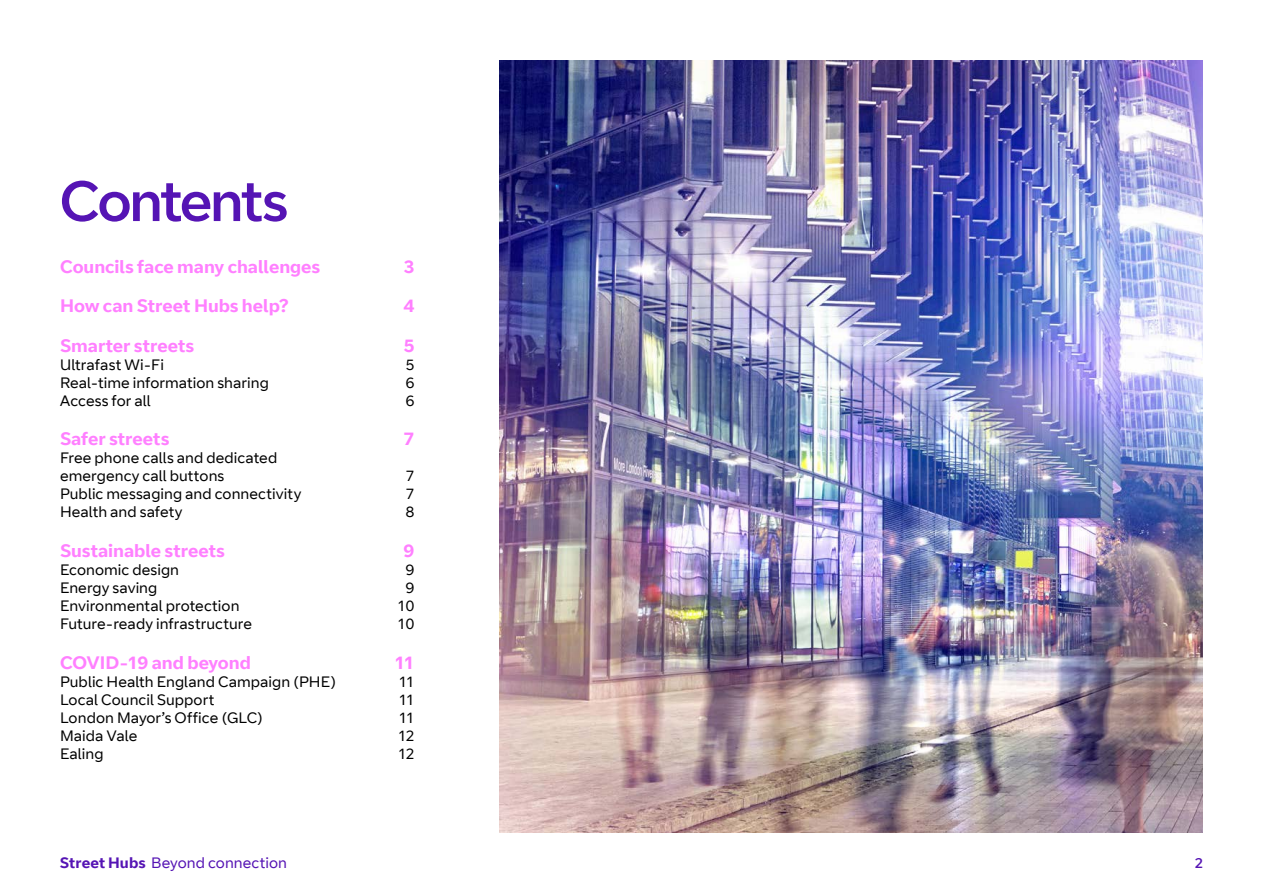
<style>
.page{position:relative;width:1263px;height:893px;background:#fff}
.page>*{position:absolute;margin:0;border:0;box-sizing:border-box;transform-origin:0 0}
.t1{font:57px "BT Curve Headline";letter-spacing:-.035em;color:#5514b4}
.t2{font:700 18px "BT Curve";color:#ff80ff}
.t3{font:15px/18px "BT Curve";letter-spacing:.005em;color:#000}
.t4{font:15px "BT Curve";letter-spacing:.005em;color:#5514b4}
.t5{font:14.25px "BT Curve Headline";color:#5514b4}
.s1{font-weight:700}
</style>
<div class="page">
<img style="left:500px;top:60px;width:703px;height:773px">
<h1 class="t1" style="left:60px;top:167px;width:230px">Contents</h1>
<p class="t2" style="left:60px;top:255px;width:262px">Councils face many challenges</p>
<p class="t2" style="left:404px;top:255px;width:12px">3</p>
<p class="t2" style="left:60px;top:295px;width:230px">How can Street Hubs help?</p>
<p class="t2" style="left:404px;top:295px;width:12px">4</p>
<p class="t2" style="left:60px;top:335px;width:136px">Smarter streets</p>
<p class="t2" style="left:404px;top:335px;width:12px">5</p>
<p class="t3" style="left:60px;top:356px;width:105px">Ultrafast Wi-Fi</p>
<p class="t3" style="left:405px;top:356px;width:11px">5</p>
<p class="t3" style="left:60px;top:374px;width:210px">Real-time information sharing</p>
<p class="t3" style="left:405px;top:374px;width:11px">6</p>
<p class="t3" style="left:60px;top:392px;width:92px">Access for all</p>
<p class="t3" style="left:405px;top:392px;width:11px">6</p>
<p class="t2" style="left:60px;top:428px;width:111px">Safer streets</p>
<p class="t2" style="left:404px;top:428px;width:12px">7</p>
<p class="t3" style="left:60px;top:450px;width:219px">Free phone calls and dedicated emergency call buttons</p>
<p class="t3" style="left:405px;top:468px;width:11px">7</p>
<p class="t3" style="left:60px;top:486px;width:243px">Public messaging and connectivity</p>
<p class="t3" style="left:405px;top:486px;width:11px">7</p>
<p class="t3" style="left:60px;top:504px;width:124px">Health and safety</p>
<p class="t3" style="left:405px;top:504px;width:11px">8</p>
<p class="t2" style="left:60px;top:540px;width:166px">Sustainable streets</p>
<p class="t2" style="left:404px;top:540px;width:12px">9</p>
<p class="t3" style="left:60px;top:561px;width:121px">Economic design</p>
<p class="t3" style="left:405px;top:561px;width:11px">9</p>
<p class="t3" style="left:60px;top:579px;width:99px">Energy saving</p>
<p class="t3" style="left:405px;top:579px;width:11px">9</p>
<p class="t3" style="left:60px;top:597px;width:181px">Environmental protection</p>
<p class="t3" style="left:397px;top:597px;width:19px">10</p>
<p class="t3" style="left:60px;top:615px;width:194px">Future-ready infrastructure</p>
<p class="t3" style="left:397px;top:615px;width:19px">10</p>
<p class="t2" style="left:60px;top:651px;width:193px">COVID-19 and beyond</p>
<p class="t2" style="left:394px;top:651px;width:22px">11</p>
<p class="t3" style="left:60px;top:673px;width:278px">Public Health England Campaign (PHE)</p>
<p class="t3" style="left:398px;top:673px;width:18px">11</p>
<p class="t3" style="left:60px;top:691px;width:156px">Local Council Support</p>
<p class="t3" style="left:398px;top:691px;width:18px">11</p>
<p class="t3" style="left:60px;top:709px;width:205px">London Mayor’s Office (GLC)</p>
<p class="t3" style="left:398px;top:709px;width:18px">11</p>
<p class="t3" style="left:60px;top:727px;width:79px">Maida Vale</p>
<p class="t3" style="left:397px;top:727px;width:19px">12</p>
<p class="t3" style="left:60px;top:745px;width:45px">Ealing</p>
<p class="t3" style="left:397px;top:745px;width:19px">12</p>
<p class="t4" style="left:60px;top:854px;width:229px"><span class="s1">Street Hubs</span> Beyond connection</p>
<p class="t5" style="left:1195px;top:855px;width:9px">2</p>
</div>
